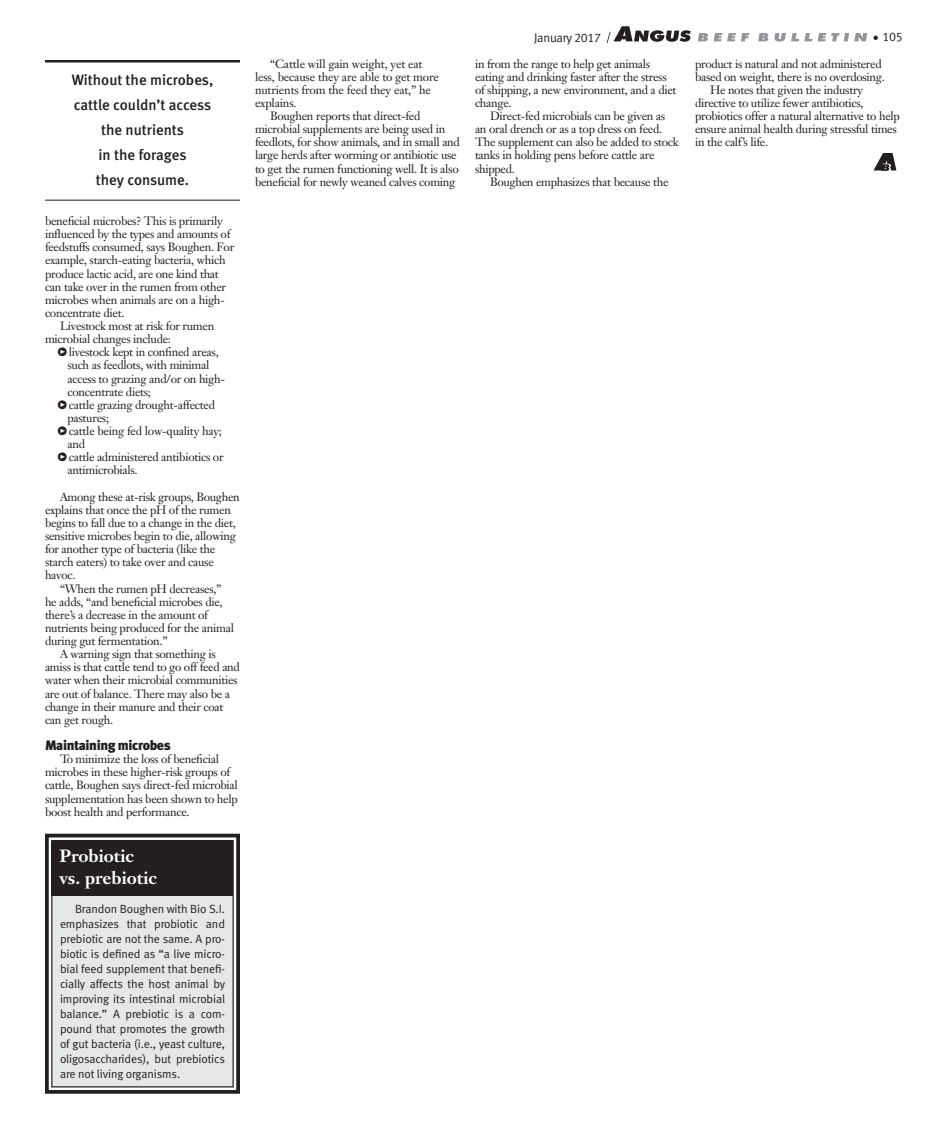
<style>
.page{position:relative;width:945px;height:1125px;background:#fff}
.page>*{position:absolute;margin:0;border:0;box-sizing:border-box;transform-origin:0 0}
.Sidebar_headline-rev{font:700 17.5px/22.5px "Janson Text";color:#fff}
.pull_quote{font:15px/25px "Meta Medium LF";color:#231f20;text-align:center}
.subhead{font:13.75px "Meta Black LF";letter-spacing:-.025em;color:#231f20}
.t1{font:12.5px "Meta Normal LF";letter-spacing:-.025em;color:#231f20}
.body_text{font:11.88px/13.1px "Janson Text";letter-spacing:-.025em;color:#231f20}
.sidebar_text{font:11.88px/15px "Meta Normal LF";letter-spacing:-.01em;color:#231f20;text-align:justify}
.s1{font-family:"Meta Black Caps Expert"}
</style>
<div class="page">
<svg style="left:873px;top:153px;width:23px;height:18px"></svg>
<svg style="left:45px;top:833px;width:195px;height:261px;background:#d6d7d8"></svg>
<div style="left:51px;top:840px;width:183px;height:248px;border:1px solid #231f20"></div>
<div style="left:52px;top:841px;width:181px;height:55px;background:#231f20"></div>
<hr style="left:45px;top:60px;width:195px;height:3px;background:#231f20">
<hr style="left:45px;top:200px;width:195px;height:1px;background:#231f20">
<svg style="left:698px;top:33px;width:10px;height:8px"></svg>
<svg style="left:714px;top:33px;width:35px;height:8px"></svg>
<svg style="left:758px;top:33px;width:10px;height:8px"></svg>
<svg style="left:775px;top:33px;width:37px;height:9px"></svg>
<svg style="left:818px;top:33px;width:49px;height:8px"></svg>
<svg style="left:607px;top:26px;width:84px;height:17px"></svg>
<svg style="left:873px;top:36px;width:5px;height:4px"></svg>
<p class="pull_quote" style="left:72px;top:67px;width:143px">Without the microbes, cattle couldn’t access the nutrients<br>in the forages<br>they consume.</p>
<p class="body_text" style="left:45px;top:214px;width:191px">beneficial microbes? This is primarily influenced by the types and amounts of feedstuffs consumed, says Boughen. For example, starch-eating bacteria, which produce lactic acid, are one kind that can take over in the rumen from other microbes when animals are on a high&shy;concentrate diet.</p>
<p class="body_text" style="left:45px;top:319px;width:171px;text-indent:15px">Livestock most at risk for rumen microbial changes include:</p>
<p class="body_text" style="left:68px;top:345px;width:159px;text-indent:-10px"><span class="s1">X</span>livestock kept in confined areas, such as feedlots, with minimal access to grazing and/or on high&shy;concentrate diets;</p>
<p class="body_text" style="left:68px;top:398px;width:149px;text-indent:-10px"><span class="s1">X</span>cattle grazing drought-affected pastures;</p>
<p class="body_text" style="left:68px;top:424px;width:156px;text-indent:-10px"><span class="s1">X</span>cattle being fed low-quality hay; and</p>
<p class="body_text" style="left:68px;top:450px;width:158px;text-indent:-10px"><span class="s1">X</span>cattle administered antibiotics or antimicrobials.</p>
<p class="body_text" style="left:45px;top:490px;width:196px;text-indent:15px">Among these at-risk groups, Boughen explains that once the pH of the rumen begins to fall due to a change in the diet, sensitive microbes begin to die, allowing for another type of bacteria (like the starch eaters) to take over and cause havoc.</p>
<p class="body_text" style="left:45px;top:582px;width:191px;text-indent:15px">“When the rumen pH decreases,” he adds, “and beneficial microbes die, there’s a decrease in the amount of nutrients being produced for the animal during gut fermentation.”</p>
<p class="body_text" style="left:45px;top:647px;width:196px;text-indent:15px">A warning sign that something is amiss is that cattle tend to go off feed and water when their microbial communities are out of balance. There may also be a change in their manure and their coat can get rough.</p>
<p class="subhead" style="left:45px;top:737px;width:127px">Maintaining microbes</p>
<p class="body_text" style="left:45px;top:752px;width:194px;text-indent:15px">To minimize the loss of beneficial microbes in these higher-risk groups of cattle, Boughen says direct-fed microbial supplementation has been shown to help boost health and performance.</p>
<p class="Sidebar_headline-rev" style="left:59px;top:844px;width:99px">Probiotic vs. prebiotic</p>
<p class="sidebar_text" style="left:60px;top:901px;width:167px;text-indent:15px">Brandon Boughen with Bio S.I. emphasizes that probiotic and prebiotic are not the same. A pro&shy;biotic is defined as “a live micro&shy;bial feed supplement that benefi&shy;cially affects the host animal by improving its intestinal microbial balance.” A prebiotic is a com&shy;pound that promotes the growth of gut bacteria (i.e., yeast culture, oligosaccharides), but prebiotics are not living organisms.</p>
<p class="body_text" style="left:255px;top:57px;width:186px;text-indent:15px">“Cattle will gain weight, yet eat less, because they are able to get more nutrients from the feed they eat,” he explains.</p>
<p class="body_text" style="left:255px;top:109px;width:207px;text-indent:15px">Boughen reports that direct-fed microbial supplements are being used in feedlots, for show animals, and in small and large herds after worming or antibiotic use to get the rumen functioning well. It is also beneficial for newly weaned calves coming</p>
<p class="t1" style="left:534px;top:31px;width:69px">January 2017</p>
<p class="t1" style="left:882px;top:30px;width:22px">105</p>
<p class="body_text" style="left:475px;top:57px;width:203px">in from the range to help get animals eating and drinking faster after the stress of shipping, a new environment, and a diet change.</p>
<p class="body_text" style="left:475px;top:109px;width:205px;text-indent:15px">Direct-fed microbials can be given as an oral drench or as a top dress on feed.<br>The supplement can also be added to stock tanks in holding pens before cattle are shipped.</p>
<p class="body_text" style="left:490px;top:175px;width:180px">Boughen emphasizes that because the</p>
<p class="body_text" style="left:695px;top:57px;width:191px">product is natural and not administered based on weight, there is no overdosing.</p>
<p class="body_text" style="left:695px;top:83px;width:206px;text-indent:15px">He notes that given the industry directive to utilize fewer antibiotics, probiotics offer a natural alternative to help ensure animal health during stressful times in the calf’s life.</p>
</div>
